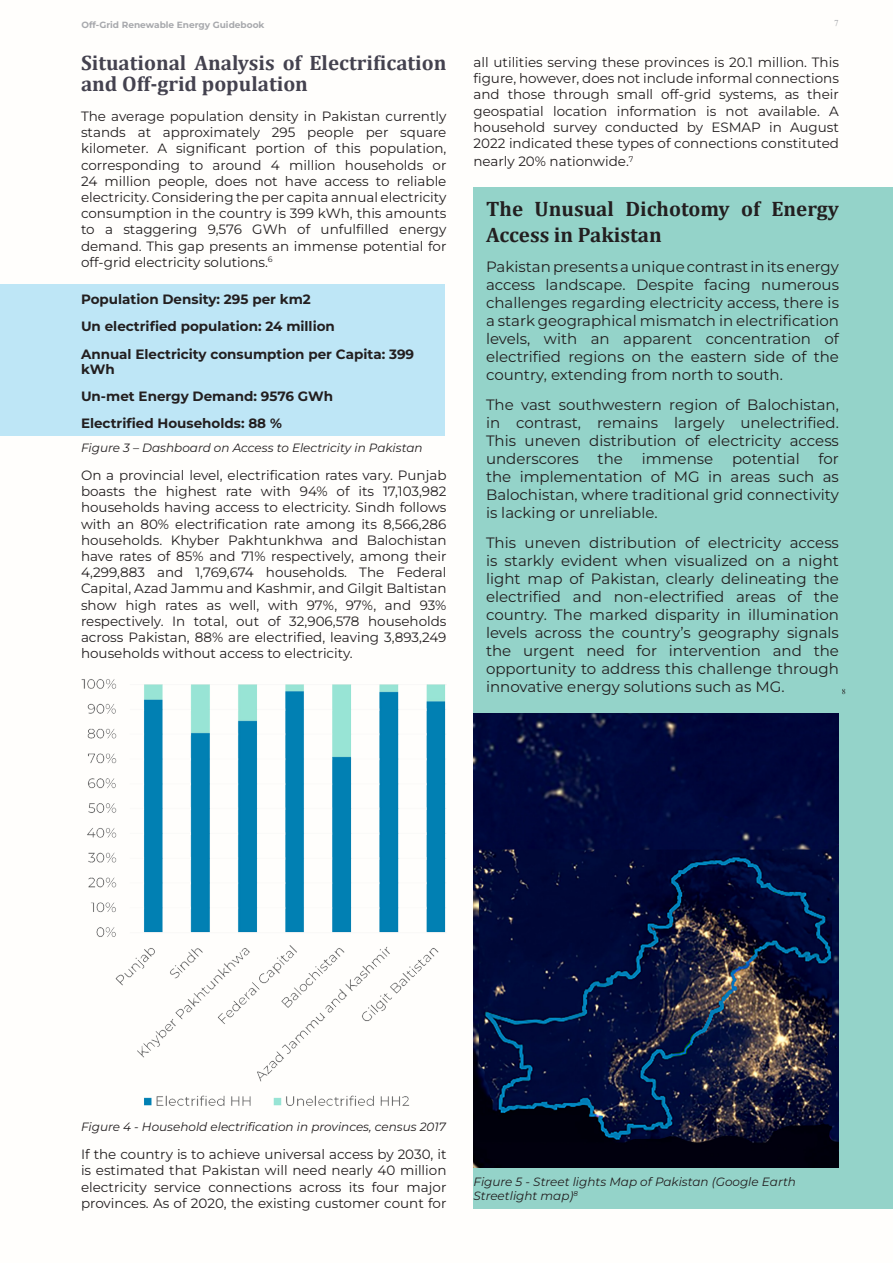
<style>
.page{position:relative;width:893px;height:1263px;background:#fff}
.page>*{position:absolute;margin:0;border:0;box-sizing:border-box;transform-origin:0 0}
.Heading_2{font:700 21px/21px "Cambria";color:#44424f}
.t1{font:700 21px/25.2px "Cambria";color:#231f20}
.t2{font:15px/18px "Montserrat";color:#231f20;text-align:justify}
.Normal__2_columns{font:13.5px/16.2px "Montserrat";color:#231f20;text-align:justify}
.t3{font:700 13.5px/15px "Montserrat";color:#231f20}
.Captions__2_columns{font:italic 12px/14.4px "Montserrat";color:#231f20}
.Normal__2_columns-2{font:italic 12px "Montserrat";color:#231f20}
.t4{font:700 9px "Montserrat";color:#a8a9ad}
.t5{font:9px "Times New Roman";color:#a8a9ad}
.TOC_1{font:7.8px "Times New Roman";color:#231f20}
</style>
<div class="page">
<div style="left:473px;top:188px;width:420px;height:1021px;background:#94d3c9"></div>
<div style="left:0;top:284px;width:445px;height:152px;background:#bee6f6"></div>
<img style="left:81px;top:679px;width:365px;height:427px">
<img style="left:473px;top:714px;width:366px;height:453px">
<p class="t4" style="left:81px;top:18px;width:185px">Off-Grid Renewable Energy Guidebook</p>
<p class="t5" style="left:834px;top:17px;width:6px">7</p>
<p class="Heading_2" style="left:81px;top:52px;width:367px">Situational Analysis of Electrification and Off-grid population</p>
<p class="Normal__2_columns" style="left:81px;top:108px;width:367px">The average population density in Pakistan currently stands at approximately 295 people per square kilometer. A significant portion of this population, corresponding to around 4 million households or 24 million people, does not have access to reliable electricity. Considering the per capita annual electricity consumption in the country is 399 kWh, this amounts to a staggering 9,576 GWh of unfulfilled energy demand. This gap presents an immense potential for off-grid electricity solutions.<sup>6</sup></p>
<p class="Normal__2_columns" style="left:473px;top:54px;width:367px">all utilities serving these provinces is 20.1 million. This figure, however, does not include informal connections and those through small off-grid systems, as their geospatial location information is not available. A household survey conducted by ESMAP in August 2022 indicated these types of connections constituted</p>
<p class="Normal__2_columns" style="left:473px;top:153px;width:161px">nearly 20% nationwide.<sup>7</sup></p>
<p class="t1" style="left:486px;top:196px;width:354px">The Unusual Dichotomy of Energy<br>Access in Pakistan</p>
<p class="t2" style="left:486px;top:257px;width:354px">Pakistan presents a unique contrast in its energy access landscape. Despite facing numerous challenges regarding electricity access, there is a stark geographical mismatch in electrification levels, with an apparent concentration of electrified regions on the eastern side of the country, extending from north to south.</p>
<p class="t2" style="left:486px;top:395px;width:354px">The vast southwestern region of Balochistan, in contrast, remains largely unelectrified.<br>This uneven distribution of electricity access underscores</p>
<p class="t3" style="left:81px;top:291px;width:231px">Population Density: 295 per km2</p>
<p class="t3" style="left:81px;top:318px;width:255px">Un electrified population: 24 million</p>
<p class="t3" style="left:81px;top:346px;width:335px">Annual Electricity consumption per Capita: 399 kWh</p>
<p class="t3" style="left:81px;top:388px;width:254px">Un-met Energy Demand: 9576 GWh</p>
<p class="t3" style="left:81px;top:415px;width:202px">Electrified Households: 88 %</p>
<p class="Captions__2_columns" style="left:81px;top:440px;width:343px">Figure 3 – Dashboard on Access to Electricity in Pakistan</p>
<p class="Normal__2_columns" style="left:81px;top:467px;width:367px">On a provincial level, electrification rates vary. Punjab boasts the highest rate with 94% of its 17,103,982 households having access to electricity. Sindh follows with an 80% electrification rate among its 8,566,286 households. Khyber Pakhtunkhwa and Balochistan have rates of 85% and 71% respectively, among their 4,299,883 and 1,769,674 households. The Federal Capital, Azad Jammu and Kashmir, and Gilgit Baltistan show high rates as well, with 97%, 97%, and 93% respectively. In total, out of 32,906,578 households across Pakistan, 88% are electrified, leaving 3,893,249 households without access to electricity.</p>
<p class="t2" style="left:486px;top:449px;width:354px;text-indent:333px">for the implementation of MG in areas such as Balochistan, where traditional grid connectivity is lacking or unreliable.</p>
<p class="t2" style="left:486px;top:533px;width:354px">This uneven distribution of electricity access is starkly evident when visualized on a night light map of Pakistan, clearly delineating the electrified and non-electrified areas of the country. The marked disparity in illumination levels across the country’s geography signals the urgent need for intervention and the opportunity to address this challenge through innovative energy solutions such as MG.</p>
<p class="t2" style="left:598px;top:449px;width:27px">the</p>
<p class="t2" style="left:642px;top:449px;width:73px">immense</p>
<p class="t2" style="left:732px;top:449px;width:69px">potential</p>
<p class="TOC_1" style="left:842px;top:685px;width:5px">8</p>
<p class="Normal__2_columns-2" style="left:81px;top:1119px;width:366px">Figure 4 - Household electrification in provinces, census 2017</p>
<p class="Normal__2_columns" style="left:81px;top:1146px;width:367px">If the country is to achieve universal access by 2030, it is estimated that Pakistan will need nearly 40 million electricity service connections across its four major provinces. As of 2020, the existing customer count for</p>
<p class="Captions__2_columns" style="left:473px;top:1174px;width:324px">Figure 5 - Street lights Map of Pakistan (Google Earth<br>Streetlight map)<sup>8</sup></p>
</div>
